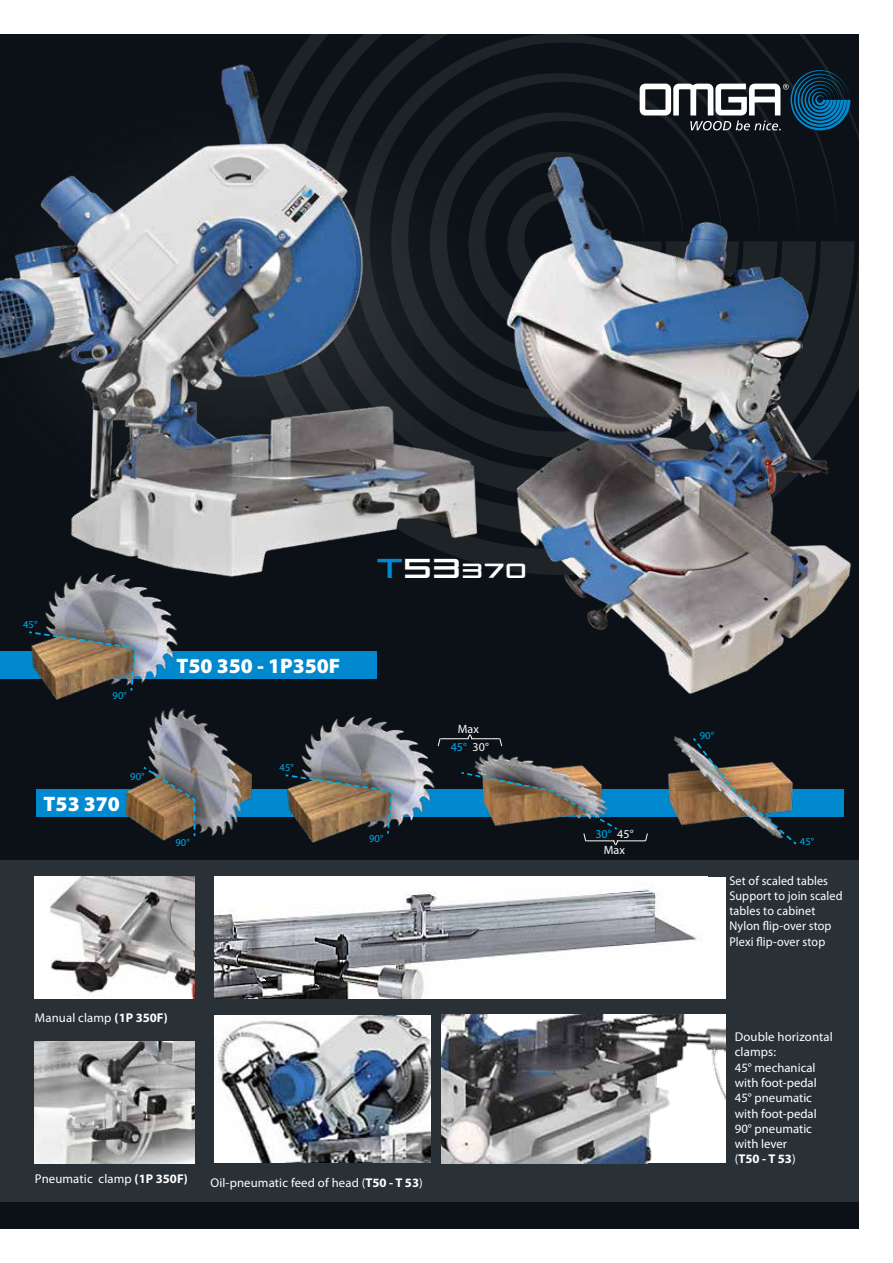
<style>
.page{position:relative;width:893px;height:1263px;background:#fff}
.page>*{position:absolute;margin:0;border:0;box-sizing:border-box;transform-origin:0 0}
.t1{font:27px "TR 909";color:#fff}
.t2{font:900 21px "Myriad Pro";color:#fff}
.t3{font:12.75px/15.3px "Myriad Pro";letter-spacing:.01em;color:#fff}
.t4{font:12.75px/15.3px "Myriad Pro";letter-spacing:.01em;color:#fff;scale:.95 1}
.t5{font:12px "Myriad Pro";letter-spacing:.01em;color:#00aeef}
.t6{font:12px "Myriad Pro";letter-spacing:.015em;color:#fff}
.t7{font:10.5px "Myriad Pro";letter-spacing:.01em;color:#00aeef}
.s1{font-size:36px;color:#0089cf}
.s2{font-size:36px}
.s3{color:#fff}
.s4{font-weight:700}
</style>
<div class="page">
<div style="left:0;top:34px;width:859px;height:1195px;background:#0b1116"></div>
<div style="left:0;top:861px;width:859px;height:341px;background:#2a3136"></div>
<svg style="left:363px;top:34px;width:414px;height:36px"></svg>
<svg style="left:504px;top:73px;width:136px;height:38px"></svg>
<svg style="left:640px;top:70px;width:210px;height:47px"></svg>
<img style="left:0;top:36px;width:504px;height:541px">
<img style="left:446px;top:117px;width:413px;height:577px">
<img style="left:214px;top:1015px;width:216px;height:147px">
<div style="left:214px;top:877px;width:512px;height:121px;background:#fff"></div>
<img style="left:214px;top:889px;width:483px;height:109px">
<img style="left:441px;top:1014px;width:285px;height:149px">
<div style="left:0;top:651px;width:377px;height:27px;background:#0089cf"></div>
<div style="left:36px;top:789px;width:808px;height:28px;background:#0089cf"></div>
<img style="left:668px;top:736px;width:23px;height:90px">
<img style="left:691px;top:738px;width:106px;height:107px">
<img style="left:301px;top:716px;width:134px;height:127px">
<img style="left:285px;top:773px;width:109px;height:62px">
<img style="left:125px;top:711px;width:127px;height:130px">
<svg style="left:141px;top:765px;width:55px;height:73px;background:#776652"></svg>
<img style="left:64px;top:564px;width:131px;height:147px">
<img style="left:64px;top:630px;width:73px;height:62px">
<img style="left:0;top:449px;width:64px;height:550px">
<svg style="left:437px;top:734px;width:66px;height:13px"></svg>
<img style="left:474px;top:754px;width:114px;height:17px">
<img style="left:461px;top:771px;width:187px;height:75px">
<img style="left:35px;top:877px;width:160px;height:121px">
<img style="left:35px;top:1041px;width:160px;height:122px">
<p class="t7" style="left:23px;top:618px;width:16px">45°</p>
<p class="t7" style="left:113px;top:688px;width:16px">90°</p>
<p class="t7" style="left:130px;top:770px;width:16px">90°</p>
<h2 class="t2" style="left:44px;top:790px;width:78px">T53 370</h2>
<h1 class="t1" style="left:377px;top:553px;width:152px"><span class="s1">T</span><span class="s2">53</span>370</h1>
<h2 class="t2" style="left:177px;top:651px;width:165px">T50 350 - 1P350F</h2>
<p class="t7" style="left:175px;top:836px;width:16px">90°</p>
<p class="t7" style="left:280px;top:761px;width:16px">45°</p>
<p class="t7" style="left:369px;top:831px;width:16px">90°</p>
<p class="t6" style="left:458px;top:722px;width:23px">Max</p>
<p class="t5" style="left:451px;top:739px;width:40px">45° <span class="s3">30°</span></p>
<p class="t3" style="left:35px;top:1010px;width:134px">Manual clamp <span class="s4">(1P 350F)</span></p>
<p class="t3" style="left:35px;top:1171px;width:154px">Pneumatic clamp <span class="s4">(1P 350F)</span></p>
<p class="t3" style="left:210px;top:1175px;width:214px">Oil-pneumatic feed of head (<span class="s4">T50 - T 53</span>)</p>
<p class="t5" style="left:595px;top:827px;width:40px">30° <span class="s3">45°</span></p>
<p class="t6" style="left:604px;top:843px;width:23px">Max</p>
<p class="t7" style="left:700px;top:729px;width:16px">90°</p>
<p class="t7" style="left:800px;top:835px;width:16px">45°</p>
<p class="t4" style="left:729px;top:872px;width:121px">Set of scaled tables<br>Support to join scaled tables to cabinet<br>Nylon flip-over stop<br>Plexi flip-over stop</p>
<p class="t3" style="left:735px;top:1029px;width:100px">Double horizontal clamps:<br>45° mechanical with foot-pedal<br>45° pneumatic with foot-pedal<br>90° pneumatic with lever<br>(<span class="s4">T50 - T 53</span>)</p>
</div>
